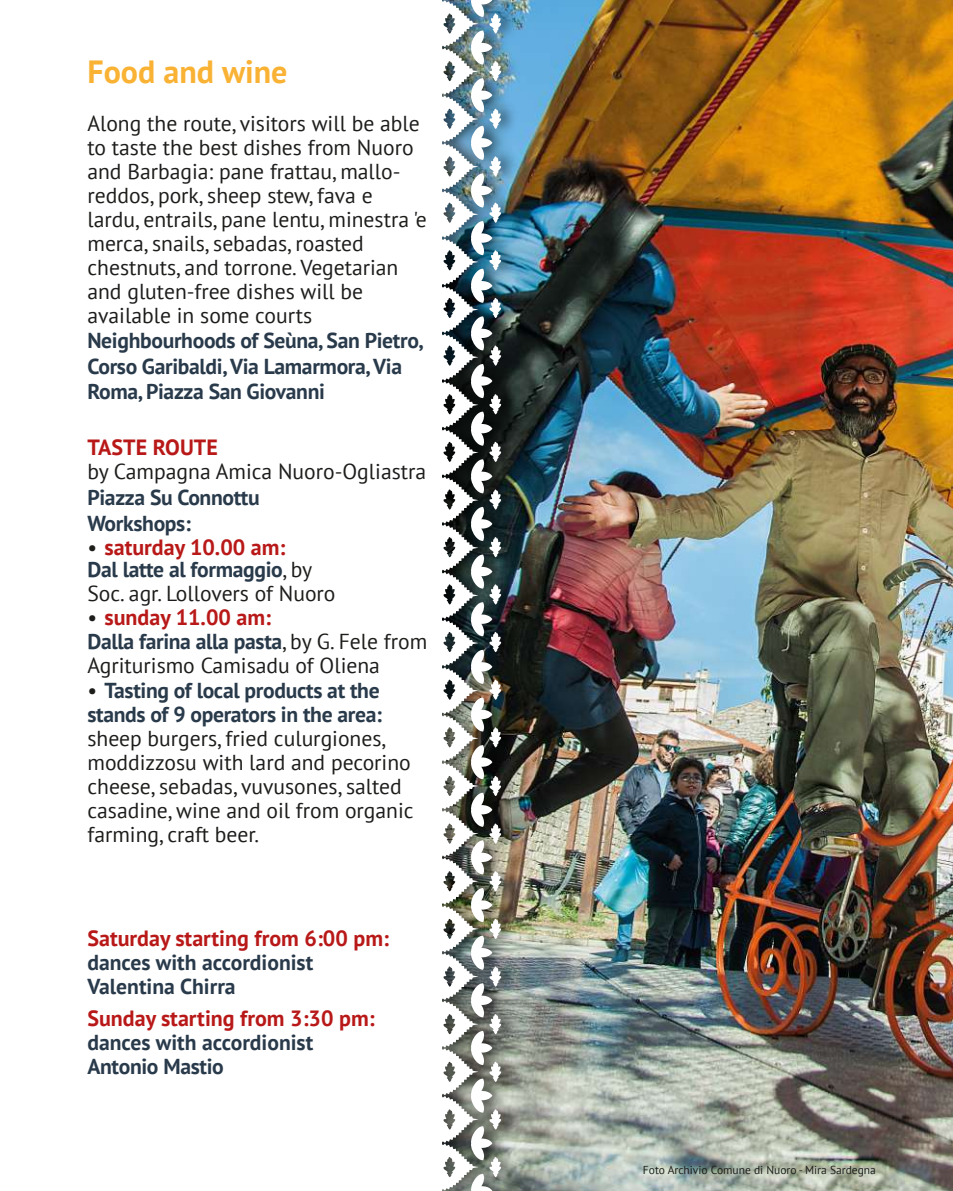
<style>
.page{position:relative;width:953px;height:1191px;background:#fff}
.page>*{position:absolute;margin:0;border:0;box-sizing:border-box;transform-origin:0 0}
.t1{font:700 32px "PT Sans";color:#f9b234}
.t2{font:700 22px "PT Sans";color:#b81918}
.t3{font:21.6px/24px "PT Sans";color:#1d1d1b}
.t4{font:700 21.6px/25.6px "PT Sans";letter-spacing:-.015em;color:#293a4b}
.t5{font:11.6px "PT Sans";color:#1d1d1b}
.s1{font-weight:400;font-size:21.6px;color:#1d1d1b}
.s2{font-weight:700;color:#293a4b}
.s3{font-weight:400;color:#1d1d1b}
</style>
<div class="page">
<img style="left:524px;top:0;width:428px;height:1191px">
<img style="left:501px;top:0;width:23px;height:1191px">
<img style="left:442px;top:0;width:59px;height:1191px">
<h1 class="t1" style="left:87px;top:50px;width:202px">Food and wine</h1>
<p class="t3" style="left:87px;top:110px;width:341px">Along the route, visitors will be able to taste the best dishes from Nuoro and Barbagia: pane frattau, mallo&shy;reddos, pork, sheep stew, fava e lardu, entrails, pane lentu, minestra 'e merca, snails, sebadas, roasted chestnuts, and torrone. Vegetarian and gluten-free dishes will be available in some courts</p>
<p class="t4" style="left:87px;top:327px;width:337px">Neighbourhoods of Seùna, San Pietro,<br>Corso Garibaldi, Via Lamarmora, Via<br>Roma, Piazza San Giovanni</p>
<p class="t2" style="left:87px;top:433px;width:132px">TASTE ROUTE</p>
<p class="t3" style="left:87px;top:459px;width:340px">by Campagna Amica Nuoro-Ogliastra</p>
<p class="t4" style="left:87px;top:484px;width:174px">Piazza Su Connottu<br>Workshops:</p>
<p class="t2" style="left:87px;top:532px;width:199px"><span class="s1">•</span> saturday 10.00 am:</p>
<p class="t3" style="left:87px;top:556px;width:249px"><span class="s2">Dal latte al formaggio</span>, by<br>Soc. agr. Lollovers of Nuoro</p>
<p class="t2" style="left:87px;top:602px;width:185px"><span class="s1">•</span> sunday 11.00 am:</p>
<p class="t3" style="left:87px;top:628px;width:341px"><span class="s2">Dalla farina alla pasta</span>, by G. Fele from<br>Agriturismo Camisadu of Oliena</p>
<p class="t4" style="left:87px;top:678px;width:296px;line-height:24px"><span class="s3">•</span> Tasting of local products at the stands of 9 operators in the area:</p>
<p class="t3" style="left:87px;top:726px;width:328px">sheep burgers, fried culurgiones, moddizzosu with lard and pecorino cheese, sebadas, vuvusones, salted casadine, wine and oil from organic farming, craft beer.</p>
<p class="t2" style="left:87px;top:924px;width:303px">Saturday starting from 6:00 pm:</p>
<p class="t4" style="left:87px;top:950px;width:227px;line-height:24px">dances with accordionist<br>Valentina Chirra</p>
<p class="t2" style="left:87px;top:1004px;width:289px">Sunday starting from 3:30 pm:</p>
<p class="t4" style="left:87px;top:1030px;width:227px;line-height:24px">dances with accordionist<br>Antonio Mastio</p>
<p class="t5" style="left:643px;top:1162px;width:234px">Foto Archivio Comune di Nuoro - Mira Sardegna</p>
</div>
